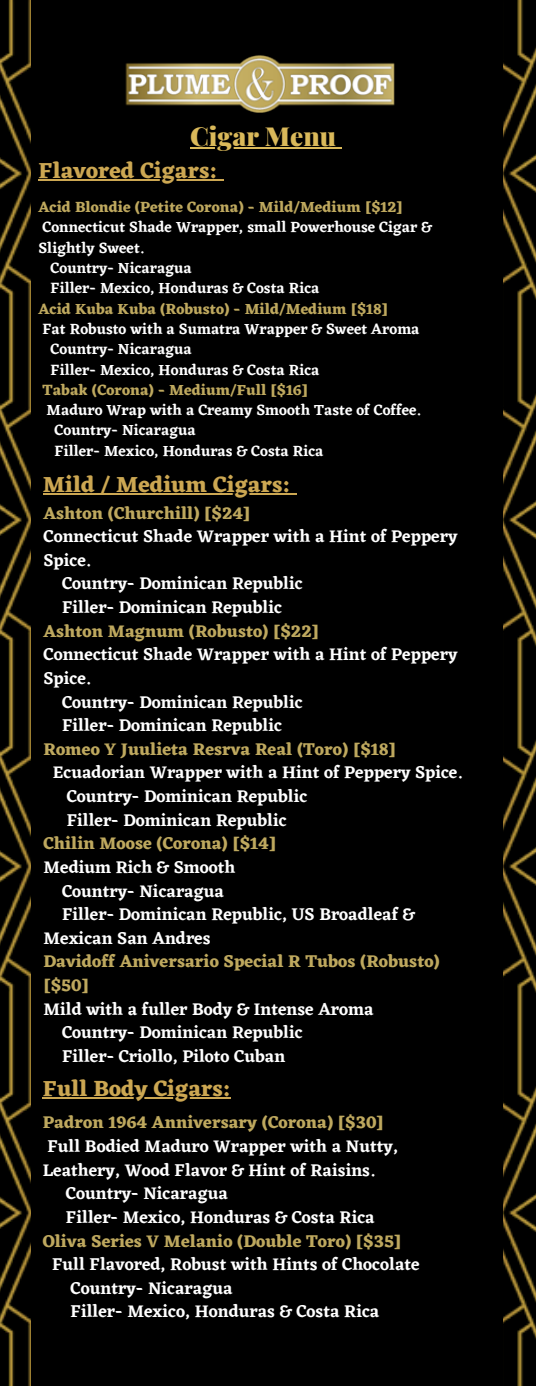
<style>
.page{position:relative;width:536px;height:1386px;background:#000}
.page>*{position:absolute;margin:0;border:0;box-sizing:border-box;transform-origin:0 0}
.t1{font:900 26.25px "Playfair Display";color:#dab95a}
.t2{font:700 22.75px "Eczar";color:#cca752}
.t3{font:600 17.5px/23.6px "Eczar";color:#fff}
.t4{font:700 17.5px/23.6px "Eczar";color:#bea85e}
.t5{font:600 15.22px "Eczar";color:#fff}
.t6{font:700 15.22px "Eczar";color:#bea85e}
</style>
<div class="page">
<img style="left:0;top:0;width:30px;height:1386px">
<img style="left:125px;top:55px;width:270px;height:58px">
<img style="left:503px;top:0;width:33px;height:1386px">
<hr style="left:38px;top:179px;width:180px;height:1px;background:#cca752">
<hr style="left:43px;top:494px;width:247px;height:1px;background:#cca752">
<hr style="left:43px;top:1097px;width:188px;height:2px;background:#cca752">
<hr style="left:190px;top:147px;width:146px;height:2px;background:#dab95a">
<svg style="left:336px;top:147px;width:6px;height:2px"></svg>
<p class="t1" style="left:190px;top:118px;width:148px">Cigar Menu</p>
<p class="t2" style="left:38px;top:157px;width:181px">Flavored Cigars:</p>
<p class="t6" style="left:38px;top:198px;width:366px">Acid Blondie (Petite Corona) - Mild/Medium [$12]</p>
<p class="t5" style="left:42px;top:218px;width:390px">Connecticut Shade Wrapper, small Powerhouse Cigar &amp;</p>
<p class="t5" style="left:38px;top:238px;width:107px">Slightly Sweet.</p>
<p class="t5" style="left:51px;top:259px;width:142px">Country- Nicaragua</p>
<p class="t5" style="left:51px;top:279px;width:270px">Filler- Mexico, Honduras &amp; Costa Rica</p>
<p class="t6" style="left:38px;top:299px;width:351px">Acid Kuba Kuba (Robusto) - Mild/Medium [$18]</p>
<p class="t5" style="left:42px;top:320px;width:378px">Fat Robusto with a Sumatra Wrapper &amp; Sweet Aroma</p>
<p class="t5" style="left:51px;top:340px;width:142px">Country- Nicaragua</p>
<p class="t5" style="left:51px;top:360px;width:270px">Filler- Mexico, Honduras &amp; Costa Rica</p>
<p class="t6" style="left:42px;top:381px;width:267px">Tabak (Corona) - Medium/Full [$16]</p>
<p class="t5" style="left:47px;top:401px;width:375px">Maduro Wrap with a Creamy Smooth Taste of Coffee.</p>
<p class="t5" style="left:55px;top:421px;width:142px">Country- Nicaragua</p>
<p class="t5" style="left:55px;top:442px;width:270px">Filler- Mexico, Honduras &amp; Costa Rica</p>
<p class="t2" style="left:43px;top:471px;width:249px">Mild / Medium Cigars:</p>
<p class="t4" style="left:43px;top:501px;width:208px">Ashton (Churchill) [$24]</p>
<p class="t3" style="left:43px;top:524px;width:415px">Connecticut Shade Wrapper with a Hint of Peppery<br>Spice.</p>
<p class="t3" style="left:62px;top:572px;width:242px">Country- Dominican Republic</p>
<p class="t3" style="left:62px;top:595px;width:221px">Filler- Dominican Republic</p>
<p class="t4" style="left:43px;top:619px;width:277px">Ashton Magnum (Robusto) [$22]</p>
<p class="t3" style="left:43px;top:643px;width:415px">Connecticut Shade Wrapper with a Hint of Peppery<br>Spice.</p>
<p class="t3" style="left:62px;top:690px;width:242px">Country- Dominican Republic</p>
<p class="t3" style="left:62px;top:713px;width:221px">Filler- Dominican Republic</p>
<p class="t4" style="left:43px;top:737px;width:354px">Romeo Y Juulieta Resrva Real (Toro) [$18]</p>
<p class="t3" style="left:53px;top:761px;width:410px">Ecuadorian Wrapper with a Hint of Peppery Spice.</p>
<p class="t3" style="left:67px;top:784px;width:242px">Country- Dominican Republic</p>
<p class="t3" style="left:67px;top:808px;width:221px">Filler- Dominican Republic</p>
<p class="t4" style="left:43px;top:832px;width:234px">Chilin Moose (Corona) [$14]</p>
<p class="t3" style="left:43px;top:855px;width:193px">Medium Rich &amp; Smooth</p>
<p class="t3" style="left:62px;top:879px;width:163px">Country- Nicaragua</p>
<p class="t3" style="left:43px;top:902px;width:373px;text-indent:19px">Filler- Dominican Republic, US Broadleaf &amp;<br>Mexican San Andres</p>
<p class="t4" style="left:43px;top:950px;width:398px">Davidoff Aniversario Special R Tubos (Robusto) [$50]</p>
<p class="t3" style="left:43px;top:997px;width:331px">Mild with a fuller Body &amp; Intense Aroma</p>
<p class="t3" style="left:62px;top:1021px;width:242px">Country- Dominican Republic</p>
<p class="t3" style="left:62px;top:1044px;width:225px">Filler- Criollo, Piloto Cuban</p>
<p class="t2" style="left:43px;top:1075px;width:190px">Full Body Cigars:</p>
<p class="t4" style="left:43px;top:1111px;width:342px">Padron 1964 Anniversary (Corona) [$30]</p>
<p class="t3" style="left:43px;top:1134px;width:356px">Full Bodied Maduro Wrapper with a Nutty,<br>Leathery, Wood Flavor &amp; Hint of Raisins.</p>
<p class="t3" style="left:66px;top:1181px;width:163px">Country- Nicaragua</p>
<p class="t3" style="left:66px;top:1205px;width:310px">Filler- Mexico, Honduras &amp; Costa Rica</p>
<p class="t4" style="left:43px;top:1229px;width:360px">Oliva Series V Melanio (Double Toro) [$35]</p>
<p class="t3" style="left:52px;top:1252px;width:369px">Full Flavored, Robust with Hints of Chocolate</p>
<p class="t3" style="left:71px;top:1276px;width:163px">Country- Nicaragua</p>
<p class="t3" style="left:71px;top:1300px;width:310px">Filler- Mexico, Honduras &amp; Costa Rica</p>
</div>
